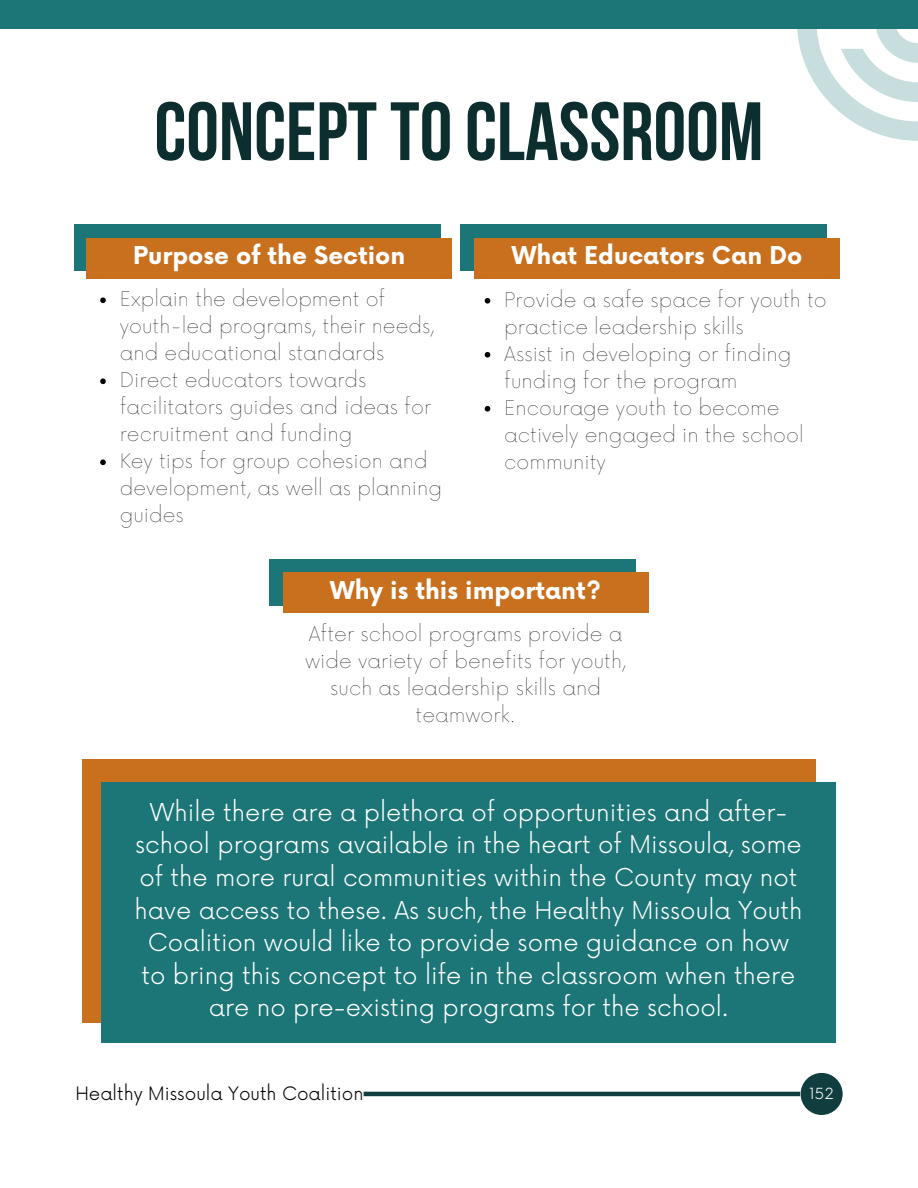
<style>
.page{position:relative;width:918px;height:1188px;background:#fff}
.page>*{position:absolute;margin:0;border:0;box-sizing:border-box;transform-origin:0 0}
.t1{font:82.5px "Bebas Neue Cyrillic";color:#0c2e2f}
.t2{font:300 24px/32.7px "Now";color:#fff;text-align:center}
.t3{font:700 24px "Now";color:#fff}
.t4{font:100 19.5px/27px "Now";color:#000}
.t5{font:300 18px "Now";color:#000}
.t6{font:300 15px "Now";color:#fff}
</style>
<div class="page">
<div style="left:75px;top:225px;width:366px;height:46px;background:#1c7576"></div>
<div style="left:87px;top:238px;width:365px;height:41px;background:#c8701e"></div>
<svg style="left:100px;top:297px;width:6px;height:6px"></svg>
<svg style="left:100px;top:378px;width:6px;height:6px"></svg>
<svg style="left:100px;top:459px;width:6px;height:6px"></svg>
<div style="left:461px;top:225px;width:366px;height:46px;background:#1c7576"></div>
<svg style="left:485px;top:298px;width:5px;height:6px"></svg>
<svg style="left:485px;top:352px;width:5px;height:6px"></svg>
<svg style="left:485px;top:406px;width:5px;height:6px"></svg>
<div style="left:475px;top:238px;width:365px;height:41px;background:#c8701e"></div>
<div style="left:270px;top:559px;width:366px;height:47px;background:#1c7576"></div>
<div style="left:283px;top:572px;width:365px;height:41px;background:#c8701e"></div>
<div style="left:82px;top:759px;width:734px;height:263px;background:#c8701e"></div>
<div style="left:101px;top:782px;width:735px;height:261px;background:#1c7576"></div>
<hr style="left:364px;top:1092px;width:436px;height:4px;background:#103d3e">
<div style="left:801px;top:1073px;width:42px;height:42px;background:#103d3e;border-radius:50%"></div>
<svg style="left:797px;top:28px;width:121px;height:113px"></svg>
<div style="left:0;top:0;width:918px;height:28px;background:#1c7576"></div>
<p class="t1" style="left:154px;top:98px;width:611px">CONCEPTTOCLASSROOM</p>
<p class="t3" style="left:133px;top:243px;width:273px">Purpose of the Section</p>
<p class="t4" style="left:120px;top:287px;width:316px">Explain the development of youth-led programs, their needs, and educational standards</p>
<p class="t4" style="left:120px;top:368px;width:313px">Direct educators towards facilitators guides and ideas for recruitment and funding</p>
<p class="t4" style="left:120px;top:449px;width:324px">Key tips for group cohesion and development, as well as planning guides</p>
<p class="t3" style="left:512px;top:243px;width:292px">What Educators Can Do</p>
<p class="t4" style="left:504px;top:287px;width:324px">Provide a safe space for youth to practice leadership skills</p>
<p class="t4" style="left:504px;top:341px;width:289px">Assist in developing or finding funding for the program</p>
<p class="t4" style="left:504px;top:395px;width:301px">Encourage youth to become actively engaged in the school community</p>
<p class="t3" style="left:330px;top:577px;width:273px">Why is this important?</p>
<p class="t4" style="left:305px;top:621px;width:323px;text-align:center">After school programs provide a wide variety of benefits for youth, such as leadership skills and teamwork.</p>
<p class="t2" style="left:135px;top:797px;width:670px">While there are a plethora of opportunities and after&shy;school programs available in the heart of Missoula, some of the more rural communities within the County may not have access to these. As such, the Healthy Missoula Youth Coalition would like to provide some guidance on how to bring this concept to life in the classroom when there are no pre-existing programs for the school.</p>
<p class="t5" style="left:75px;top:1083px;width:290px">Healthy Missoula Youth Coalition</p>
<p class="t6" style="left:809px;top:1085px;width:26px">152</p>
</div>
